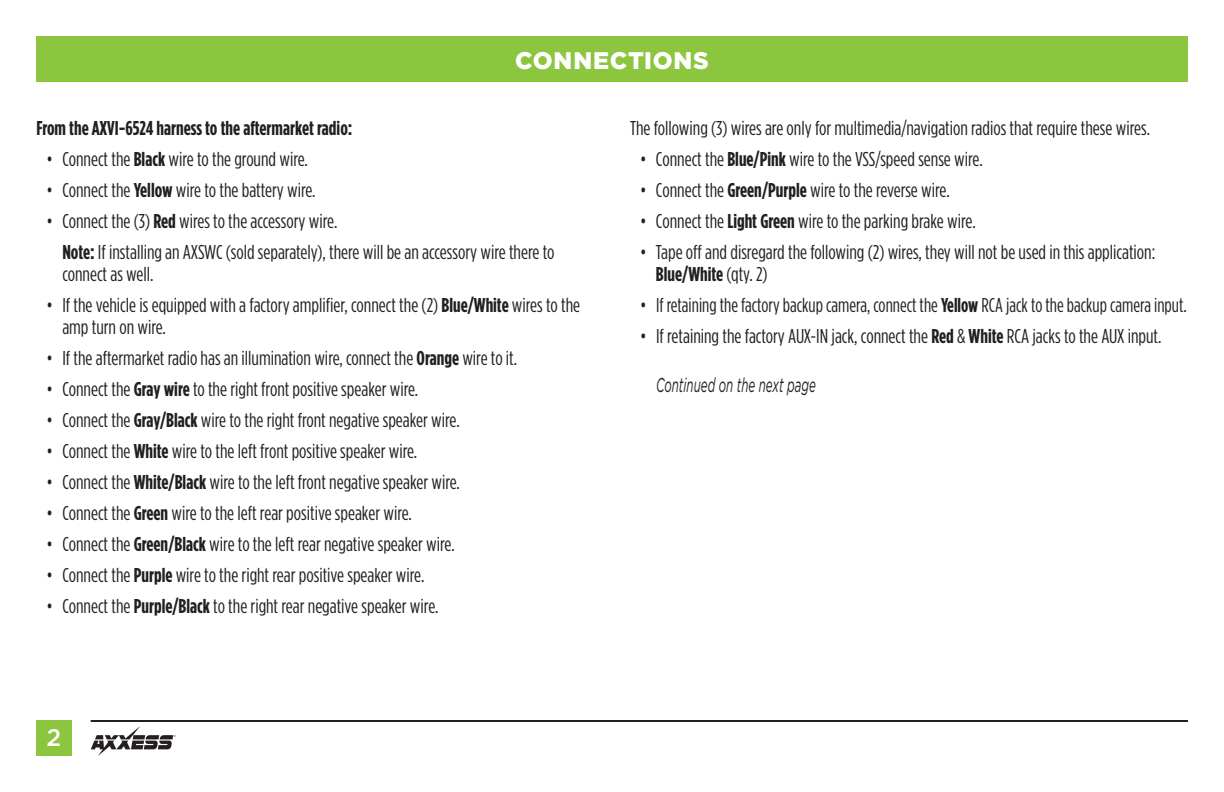
<style>
.page{position:relative;width:1224px;height:792px;background:#fff}
.page>*{position:absolute;margin:0;border:0;box-sizing:border-box;transform-origin:0 0}
.t1{font:900 24px "Gotham";letter-spacing:.03em;color:#fff}
.t2{font:500 24px "Gotham";color:#fff}
.t3{font:20px/22px "Gotham Condensed";color:#231f20}
.t4{font:700 20px "Gotham Condensed";color:#231f20}
.t5{font:italic 20px "Gotham";color:#231f20;scale:.58 1}
.s1{font-weight:700}
</style>
<div class="page">
<div style="left:36px;top:36px;width:1152px;height:45px;background:#8bc63e"></div>
<div style="left:36px;top:720px;width:36px;height:36px;background:#8bc63e"></div>
<hr style="left:91px;top:720px;width:1097px;height:2px;background:#231f20">
<svg style="left:91px;top:726px;width:85px;height:30px"></svg>
<p class="t1" style="left:515px;top:46px;width:195px">CONNECTIONS</p>
<p class="t4" style="left:36px;top:117px;width:317px">From the AXVI-6524 harness to the aftermarket radio:</p>
<p class="t3" style="left:46px;top:148px;width:263px">• Connect the <span class="s1">Black</span> wire to the ground wire.</p>
<p class="t3" style="left:46px;top:179px;width:271px">• Connect the <span class="s1">Yellow</span> wire to the battery wire.</p>
<p class="t3" style="left:62px;top:205px;width:494px;line-height:31px;text-indent:-16px">• Connect the (3) <span class="s1">Red</span> wires to the accessory wire.<br><span class="s1">Note:</span> If installing an AXSWC (sold separately), there will be an accessory wire there to</p>
<p class="t3" style="left:62px;top:263px;width:93px">connect as well.</p>
<p class="t3" style="left:62px;top:294px;width:519px;text-indent:-16px">• If the vehicle is equipped with a factory amplifier, connect the (2) <span class="s1">Blue/White</span> wires to the amp turn on wire.</p>
<p class="t3" style="left:46px;top:347px;width:472px">• If the aftermarket radio has an illumination wire, connect the <span class="s1">Orange</span> wire to it.</p>
<p class="t3" style="left:46px;top:378px;width:373px">• Connect the <span class="s1">Gray wire</span> to the right front positive speaker wire.</p>
<p class="t3" style="left:46px;top:409px;width:415px">• Connect the <span class="s1">Gray/Black</span> wire to the right front negative speaker wire.</p>
<p class="t3" style="left:46px;top:440px;width:372px">• Connect the <span class="s1">White</span> wire to the left front positive speaker wire.</p>
<p class="t3" style="left:46px;top:471px;width:415px">• Connect the <span class="s1">White/Black</span> wire to the left front negative speaker wire.</p>
<p class="t3" style="left:46px;top:502px;width:367px">• Connect the <span class="s1">Green</span> wire to the left rear positive speaker wire.</p>
<p class="t3" style="left:46px;top:533px;width:410px">• Connect the <span class="s1">Green/Black</span> wire to the left rear negative speaker wire.</p>
<p class="t3" style="left:46px;top:564px;width:380px">• Connect the <span class="s1">Purple</span> wire to the right rear positive speaker wire.</p>
<p class="t3" style="left:46px;top:595px;width:394px">• Connect the <span class="s1">Purple/Black</span> to the right rear negative speaker wire.</p>
<p class="t2" style="left:47px;top:724px;width:16px">2</p>
<p class="t3" style="left:630px;top:117px;width:522px">The following (3) wires are only for multimedia/navigation radios that require these wires.</p>
<p class="t3" style="left:640px;top:148px;width:344px">• Connect the <span class="s1">Blue/Pink</span> wire to the VSS/speed sense wire.</p>
<p class="t3" style="left:640px;top:179px;width:311px">• Connect the <span class="s1">Green/Purple</span> wire to the reverse wire.</p>
<p class="t3" style="left:640px;top:210px;width:337px">• Connect the <span class="s1">Light Green</span> wire to the parking brake wire.</p>
<p class="t3" style="left:656px;top:241px;width:501px;text-indent:-16px">• Tape off and disregard the following (2) wires, they will not be used in this application:<br><span class="s1">Blue/White</span> (qty. 2)</p>
<p class="t3" style="left:640px;top:294px;width:548px">• If retaining the factory backup camera, connect the <span class="s1">Yellow</span> RCA jack to the backup camera input.</p>
<p class="t3" style="left:640px;top:325px;width:523px">• If retaining the factory AUX-IN jack, connect the <span class="s1">Red</span> &amp; <span class="s1">White</span> RCA jacks to the AUX input.</p>
<p class="t5" style="left:656px;top:374px;width:277px">Continued on the next page</p>
</div>
